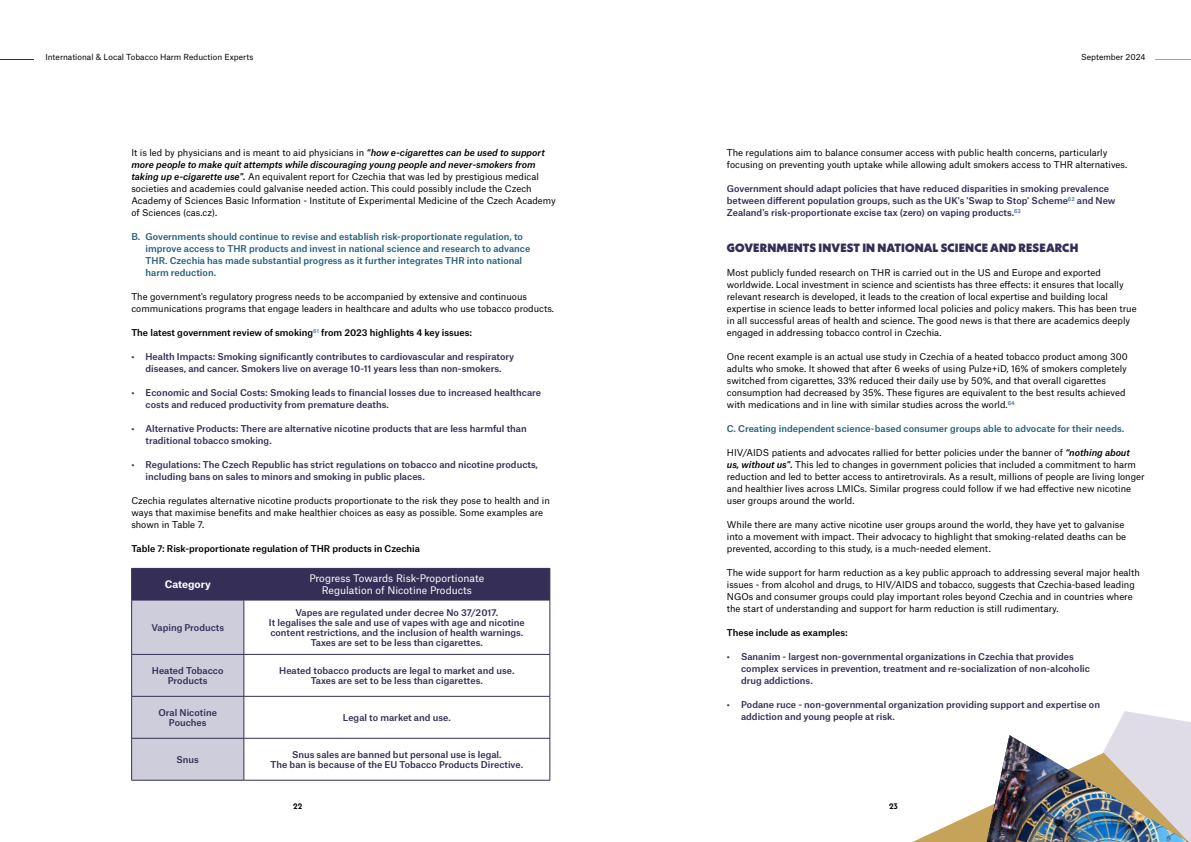
<style>
.page{position:relative;width:1191px;height:842px;background:#fff}
.page>*{position:absolute;margin:0;border:0;box-sizing:border-box;transform-origin:0 0}
.t1{font:900 12px "Neue Kabel";letter-spacing:.01em;color:#352e56}
.t2{font:10px/12px "Atlas Grotesk";color:#fff;text-align:center}
.t3{font:700 10px "Atlas Grotesk";color:#fff}
.t4{font:9px/12px "Atlas Grotesk";color:#000}
.t5{font:500 9px/12px "Atlas Grotesk";color:#352e56;text-align:center}
.t6{font:500 9px/12px "Atlas Grotesk";color:#23617a}
.t7{font:500 9px "Atlas Grotesk";color:#000}
.t8{font:8px "Atlas Grotesk";color:#000}
.t9{font:700 8px "Neue Kabel";color:#000}
.s1{font-weight:500;font-style:italic}
</style>
<div class="page">
<hr style="left:0;top:59px;width:34px;height:1px;background:#352e56">
<hr style="left:1155px;top:59px;width:36px;height:1px;background:#c5a459">
<svg style="left:132px;top:569px;width:417px;height:211px;background:#908ca5"></svg>
<svg style="left:245px;top:601px;width:304px;height:179px"></svg>
<hr style="left:131px;top:655px;width:1px;height:41px;background:#352e56">
<hr style="left:244px;top:655px;width:1px;height:41px;background:#352e56">
<hr style="left:549px;top:655px;width:1px;height:41px;background:#352e56">
<hr style="left:131px;top:696px;width:113px;height:1px;background:#352e56">
<hr style="left:131px;top:697px;width:1px;height:41px;background:#352e56">
<hr style="left:244px;top:696px;width:306px;height:1px;background:#352e56">
<hr style="left:244px;top:697px;width:1px;height:41px;background:#352e56">
<hr style="left:549px;top:697px;width:1px;height:41px;background:#352e56">
<hr style="left:131px;top:738px;width:113px;height:1px;background:#352e56">
<hr style="left:131px;top:738px;width:1px;height:42px;background:#352e56">
<hr style="left:244px;top:738px;width:306px;height:1px;background:#352e56">
<hr style="left:244px;top:738px;width:1px;height:42px;background:#352e56">
<hr style="left:549px;top:738px;width:1px;height:42px;background:#352e56">
<hr style="left:131px;top:780px;width:113px;height:1px;background:#352e56">
<hr style="left:244px;top:780px;width:306px;height:1px;background:#352e56">
<hr style="left:131px;top:600px;width:1px;height:54px;background:#352e56">
<hr style="left:244px;top:600px;width:1px;height:54px;background:#352e56">
<hr style="left:549px;top:600px;width:1px;height:54px;background:#352e56">
<hr style="left:131px;top:654px;width:113px;height:1px;background:#352e56">
<hr style="left:244px;top:654px;width:306px;height:1px;background:#352e56">
<hr style="left:131px;top:568px;width:113px;height:1px;background:#352e56">
<hr style="left:131px;top:569px;width:1px;height:31px;background:#352e56">
<hr style="left:244px;top:568px;width:306px;height:1px;background:#352e56">
<hr style="left:244px;top:569px;width:1px;height:31px;background:#352e56">
<hr style="left:549px;top:569px;width:1px;height:31px;background:#352e56">
<hr style="left:131px;top:600px;width:113px;height:1px;background:#352e56">
<hr style="left:244px;top:600px;width:306px;height:1px;background:#352e56">
<svg style="left:912px;top:711px;width:279px;height:131px"></svg>
<img style="left:986px;top:735px;width:202px;height:107px">
<p class="t8" style="left:45px;top:51px;width:209px">International &amp; Local Tobacco Harm Reduction Experts</p>
<p class="t8" style="left:1081px;top:51px;width:66px">September 2024</p>
<p class="t4" style="left:131px;top:146px;width:426px">It is led by physicians and is meant to aid physicians in <span class="s1">“how e-cigarettes can be used to support more people to make quit attempts while discouraging young people and never-smokers from taking up e-cigarette use".</span> An equivalent report for Czechia that was led by prestigious medical societies and academies could galvanise needed action. This could possibly include the Czech Academy of Sciences Basic Information - Institute of Experimental Medicine of the Czech Academy of Sciences (cas.cz).</p>
<p class="t6" style="left:146px;top:230px;width:386px;text-indent:-14px">B. Governments should continue to revise and establish risk-proportionate regulation, to improve access to THR products and invest in national science and research to advance THR. Czechia has made substantial progress as it further integrates THR into national harm reduction.</p>
<p class="t4" style="left:131px;top:290px;width:424px">The government's regulatory progress needs to be accompanied by extensive and continuous communications programs that engage leaders in healthcare and adults who use tobacco products.</p>
<p class="t7" style="left:131px;top:325px;width:342px">The latest government review of smoking<sup>61</sup> from 2023 highlights 4 key issues:</p>
<p class="t5" style="left:131px;top:350px;width:384px">• Health Impacts: Smoking significantly contributes to cardiovascular and respiratory diseases, and cancer. Smokers live on average 10-11 years less than non-smokers.</p>
<p class="t5" style="left:146px;top:386px;width:397px;text-align:left;text-indent:-14px">• Economic and Social Costs: Smoking leads to financial losses due to increased healthcare costs and reduced productivity from premature deaths.</p>
<p class="t5" style="left:146px;top:422px;width:382px;text-align:left;text-indent:-14px">• Alternative Products: There are alternative nicotine products that are less harmful than traditional tobacco smoking.</p>
<p class="t5" style="left:146px;top:458px;width:394px;text-align:left;text-indent:-14px">• Regulations: The Czech Republic has strict regulations on tobacco and nicotine products, including bans on sales to minors and smoking in public places.</p>
<p class="t4" style="left:131px;top:494px;width:420px">Czechia regulates alternative nicotine products proportionate to the risk they pose to health and in ways that maximise benefits and make healthier choices as easy as possible. Some examples are shown in Table 7.</p>
<p class="t7" style="left:131px;top:541px;width:290px">Table 7: Risk-proportionate regulation of THR products in Czechia</p>
<p class="t3" style="left:165px;top:576px;width:48px">Category</p>
<p class="t2" style="left:309px;top:571px;width:176px">Progress Towards Risk-Proportionate<br>Regulation of Nicotine Products</p>
<p class="t5" style="left:151px;top:620px;width:74px">Vaping Products</p>
<p class="t5" style="left:269px;top:606px;width:257px;line-height:10px">Vapes are regulated under decree No 37/2017.<br>It legalises the sale and use of vapes with age and nicotine content restrictions, and the inclusion of health warnings.<br>Taxes are set to be less than cigarettes.</p>
<p class="t5" style="left:152px;top:665px;width:73px;line-height:10px">Heated Tobacco<br>Products</p>
<p class="t5" style="left:279px;top:665px;width:237px;line-height:10px">Heated tobacco products are legal to market and use.<br>Taxes are set to be less than cigarettes.</p>
<p class="t5" style="left:158px;top:706px;width:60px;line-height:10px">Oral Nicotine<br>Pouches</p>
<p class="t5" style="left:343px;top:710px;width:109px">Legal to market and use.</p>
<p class="t5" style="left:176px;top:752px;width:24px">Snus</p>
<p class="t5" style="left:270px;top:748px;width:254px;line-height:10px">Snus sales are banned but personal use is legal.<br>The ban is because of the EU Tobacco Products Directive.</p>
<p class="t4" style="left:727px;top:146px;width:402px">The regulations aim to balance consumer access with public health concerns, particularly focusing on preventing youth uptake while allowing adult smokers access to THR alternatives.</p>
<p class="t5" style="left:727px;top:182px;width:390px;text-align:left">Government should adapt policies that have reduced disparities in smoking prevalence between different population groups, such as the UK's 'Swap to Stop' Scheme<sup>62</sup> and New<br>Zealand's risk-proportionate excise tax (zero) on vaping products.<sup>63</sup></p>
<h1 class="t1" style="left:727px;top:240px;width:353px">GOVERNMENTS INVEST IN NATIONAL SCIENCE AND RESEARCH</h1>
<p class="t4" style="left:727px;top:266px;width:411px">Most publicly funded research on THR is carried out in the US and Europe and exported worldwide. Local investment in science and scientists has three effects: it ensures that locally relevant research is developed, it leads to the creation of local expertise and building local expertise in science leads to better informed local policies and policy makers. This has been true in all successful areas of health and science. The good news is that there are academics deeply engaged in addressing tobacco control in Czechia.</p>
<p class="t4" style="left:727px;top:350px;width:402px">One recent example is an actual use study in Czechia of a heated tobacco product among 300 adults who smoke. It showed that after 6 weeks of using Pulze+iD, 16% of smokers completely switched from cigarettes, 33% reduced their daily use by 50%, and that overall cigarettes consumption had decreased by 35%. These figures are equivalent to the best results achieved with medications and in line with similar studies across the world.<sup>64</sup></p>
<p class="t6" style="left:727px;top:422px;width:399px">C. Creating independent science-based consumer groups able to advocate for their needs.</p>
<p class="t4" style="left:727px;top:446px;width:419px">HIV/AIDS patients and advocates rallied for better policies under the banner of <span class="s1">“nothing about<br>us, without us".</span> This led to changes in government policies that included a commitment to harm reduction and led to better access to antiretrovirals. As a result, millions of people are living longer and healthier lives across LMICs. Similar progress could follow if we had effective new nicotine user groups around the world.</p>
<p class="t4" style="left:727px;top:518px;width:401px">While there are many active nicotine user groups around the world, they have yet to galvanise into a movement with impact. Their advocacy to highlight that smoking-related deaths can be prevented, according to this study, is a much-needed element.</p>
<p class="t4" style="left:727px;top:566px;width:414px">The wide support for harm reduction as a key public approach to addressing several major health issues - from alcohol and drugs, to HIV/AIDS and tobacco, suggests that Czechia-based leading NGOs and consumer groups could play important roles beyond Czechia and in countries where the start of understanding and support for harm reduction is still rudimentary.</p>
<p class="t7" style="left:727px;top:625px;width:122px">These include as examples:</p>
<p class="t5" style="left:741px;top:650px;width:350px;text-align:left;text-indent:-14px">• Sananim - largest non-governmental organizations in Czechia that provides complex services in prevention, treatment and re-socialization of non-alcoholic drug addictions.</p>
<p class="t5" style="left:741px;top:698px;width:360px;text-align:left;text-indent:-14px">• Podane ruce - non-governmental organization providing support and expertise on addiction and young people at risk.</p>
<p class="t9" style="left:293px;top:801px;width:11px">22</p>
<p class="t9" style="left:889px;top:801px;width:10px">23</p>
</div>
